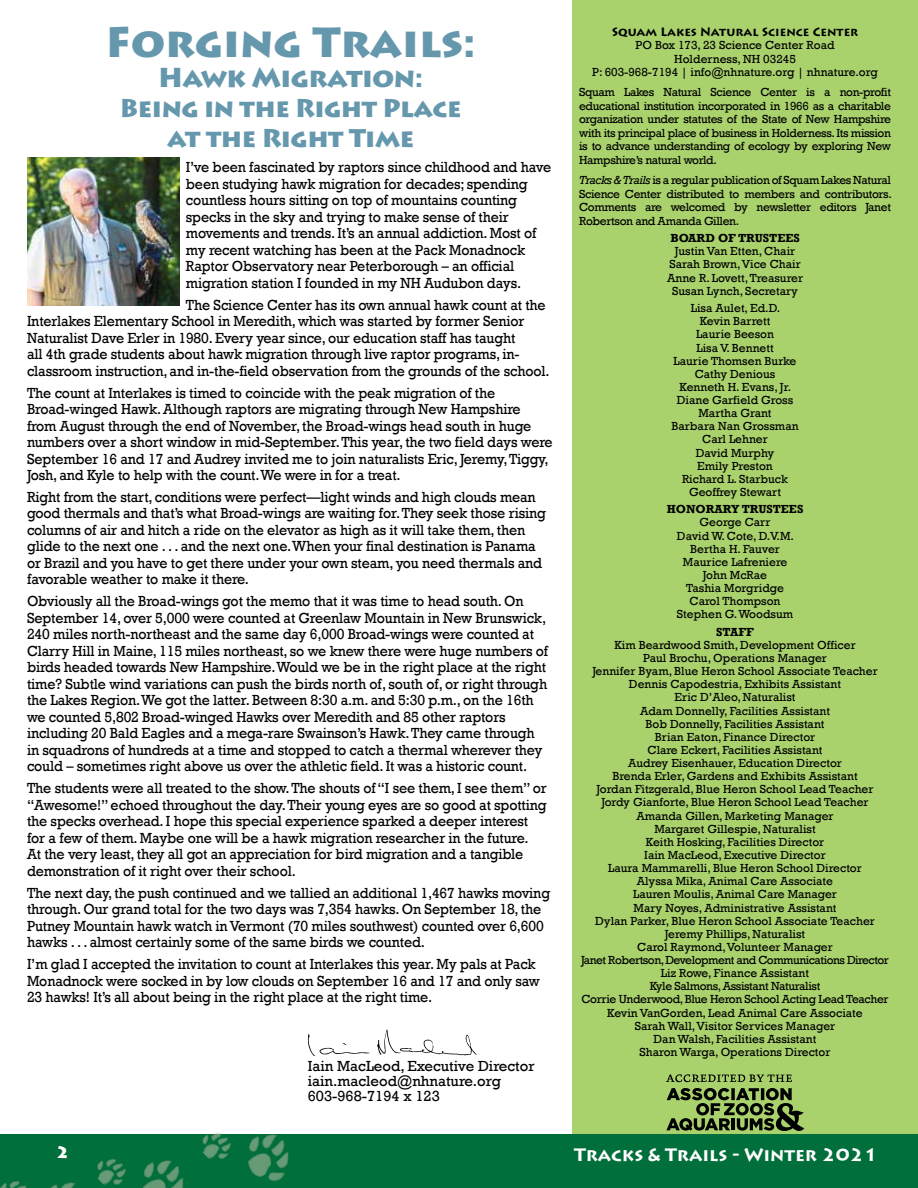
<style>
.page{position:relative;width:918px;height:1188px;background:#fff}
.page>*{position:absolute;margin:0;border:0;box-sizing:border-box;transform-origin:0 0}
.t1{font:900 42px "Lithos Pro";color:#6698ad}
.t2{font:900 27px "Lithos Pro";letter-spacing:-.02em;color:#6698ad}
.t3{font:900 25.5px/30px "Lithos Pro";letter-spacing:-.02em;color:#6698ad;text-align:center}
.t4{font:700 18px "Lithos Pro";color:#fff}
.t5{font:900 16.5px "Lithos Pro";color:#fff}
.t6{font:15px/16.5px "Rockwell";letter-spacing:-.01em;color:#000;scale:.95 1}
.t7{font:15px/15px "Rockwell";letter-spacing:-.01em;color:#000}
.t8{font:12px/13.2px "Rockwell";color:#000;text-align:center}
.t9{font:700 12px "Rockwell";color:#000}
.t10{font:700 12px "Lithos Pro";color:#000}
.s1{font-style:italic}
</style>
<div class="page">
<div style="left:0;top:1134px;width:918px;height:54px;background:#006f3b"></div>
<img style="left:0;top:1181px;width:75px;height:7px">
<img style="left:202px;top:1132px;width:87px;height:50px">
<img style="left:97px;top:1158px;width:87px;height:30px">
<div style="left:572px;top:0;width:346px;height:1134px;background:#a9d26d"></div>
<svg style="left:308px;top:1034px;width:62px;height:22px"></svg>
<svg style="left:377px;top:1030px;width:100px;height:25px"></svg>
<img style="left:27px;top:157px;width:152px;height:149px">
<svg style="left:666px;top:1074px;width:126px;height:8px"></svg>
<svg style="left:666px;top:1088px;width:138px;height:43px"></svg>
<h1 class="t1" style="left:105px;top:16px;width:372px">Forging Trails:</h1>
<h2 class="t2" style="left:158px;top:60px;width:267px">Hawk Migration:</h2>
<h3 class="t3" style="left:120px;top:93px;width:343px">Being in the Right Place at the Right Time</h3>
<p class="t6" style="left:186px;top:159px;width:386px">I’ve been fascinated by raptors since childhood and have been studying hawk migration for decades; spending countless hours sitting on top of mountains counting specks in the sky and trying to make sense of their movements and trends. It’s an annual addiction. Most of my recent watching has been at the Pack Monadnock Raptor Observatory near Peterborough – an official migration station I founded in my NH Audubon days.</p>
<p class="t6" style="left:27px;top:297px;width:552px;text-indent:159px">The Science Center has its own annual hawk count at the Interlakes Elementary School in Meredith, which was started by former Senior Naturalist Dave Erler in 1980. Every year since, our education staff has taught<br>all 4th grade students about hawk migration through live raptor programs, in&shy;classroom instruction, and in-the-field observation from the grounds of the school.</p>
<p class="t6" style="left:27px;top:385px;width:555px">The count at Interlakes is timed to coincide with the peak migration of the Broad-winged Hawk. Although raptors are migrating through New Hampshire from August through the end of November, the Broad-wings head south in huge numbers over a short window in mid-September. This year, the two field days were September 16 and 17 and Audrey invited me to join naturalists Eric, Jeremy, Tiggy, Josh, and Kyle to help with the count. We were in for a treat.</p>
<p class="t6" style="left:27px;top:489px;width:548px">Right from the start, conditions were perfect—light winds and high clouds mean good thermals and that’s what Broad-wings are waiting for. They seek those rising columns of air and hitch a ride on the elevator as high as it will take them, then glide to the next one . . . and the next one. When your final destination is Panama or Brazil and you have to get there under your own steam, you need thermals and favorable weather to make it there.</p>
<p class="t6" style="left:27px;top:593px;width:550px">Obviously all the Broad-wings got the memo that it was time to head south. On September 14, over 5,000 were counted at Greenlaw Mountain in New Brunswick, 240 miles north-northeast and the same day 6,000 Broad-wings were counted at Clarry Hill in Maine, 115 miles northeast, so we knew there were huge numbers of birds headed towards New Hampshire. Would we be in the right place at the right time? Subtle wind variations can push the birds north of, south of, or right through the Lakes Region. We got the latter. Between 8:30 a.m. and 5:30 p.m., on the 16th we counted 5,802 Broad-winged Hawks over Meredith and 85 other raptors including 20 Bald Eagles and a mega-rare Swainson’s Hawk. They came through in squadrons of hundreds at a time and stopped to catch a thermal wherever they could – sometimes right above us over the athletic field. It was a historic count.</p>
<p class="t6" style="left:27px;top:780px;width:549px">The students were all treated to the show. The shouts of “I see them, I see them” or “Awesome!” echoed throughout the day. Their young eyes are so good at spotting the specks overhead. I hope this special experience sparked a deeper interest for a few of them. Maybe one will be a hawk migration researcher in the future.<br>At the very least, they all got an appreciation for bird migration and a tangible demonstration of it right over their school.</p>
<p class="t6" style="left:27px;top:885px;width:552px">The next day, the push continued and we tallied an additional 1,467 hawks moving through. Our grand total for the two days was 7,354 hawks. On September 18, the Putney Mountain hawk watch in Vermont (70 miles southwest) counted over 6,600 hawks . . . almost certainly some of the same birds we counted.</p>
<p class="t6" style="left:27px;top:956px;width:541px">I’m glad I accepted the invitation to count at Interlakes this year. My pals at Pack<br>Monadnock were socked in by low clouds on September 16 and 17 and only saw<br>23 hawks! It’s all about being in the right place at the right time.</p>
<p class="t7" style="left:308px;top:1059px;width:228px">Iain MacLeod, Executive Director iain.macleod@nhnature.org<br>603-968-7194 x 123</p>
<p class="t10" style="left:612px;top:24px;width:248px">Squam Lakes Natural Science Center</p>
<p class="t8" style="left:592px;top:39px;width:287px">PO Box 173, 23 Science Center Road<br>Holderness, NH 03245<br>P: 603-968-7194 | info@nhnature.org | nhnature.org</p>
<p class="t8" style="left:579px;top:86px;width:313px;text-align:justify">Squam Lakes Natural Science Center is a non-profit educational institution incorporated in 1966 as a charitable organization under statutes of the State of New Hampshire with its principal place of business in Holderness. Its mission is to advance understanding of ecology by exploring New Hampshire’s natural world.</p>
<p class="t8" style="left:579px;top:174px;width:314px;text-align:justify"><span class="s1">Tracks &amp; Trails</span> is a regular publication of Squam Lakes Natural Science Center distributed to members and contributors.<br>Comments are welcomed by newsletter editors Janet Robertson and Amanda Gillen.</p>
<p class="t9" style="left:670px;top:231px;width:131px">BOARD OF TRUSTEES</p>
<p class="t8" style="left:667px;top:245px;width:137px">Justin Van Etten, Chair<br>Sarah Brown, Vice Chair<br>Anne R. Lovett, Treasurer<br>Susan Lynch, Secretary</p>
<p class="t8" style="left:672px;top:302px;width:129px">Lisa Aulet, Ed.D.<br>Kevin Barrett<br>Laurie Beeson<br>Lisa V. Bennett<br>Laurie Thomsen Burke<br>Cathy Denious<br>Kenneth H. Evans, Jr.<br>Diane Garfield Gross<br>Martha Grant<br>Barbara Nan Grossman<br>Carl Lehner<br>David Murphy<br>Emily Preston<br>Richard L. Starbuck<br>Geoffrey Stewart</p>
<p class="t9" style="left:667px;top:502px;width:138px">HONORARY TRUSTEES</p>
<p class="t8" style="left:677px;top:516px;width:119px">George Carr<br>David W. Cote, D.V.M.<br>Bertha H. Fauver<br>Maurice Lafreniere<br>John McRae<br>Tashia Morgridge<br>Carol Thompson<br>Stephen G. Woodsum</p>
<p class="t9" style="left:716px;top:625px;width:40px">STAFF</p>
<p class="t8" style="left:581px;top:639px;width:309px">Kim Beardwood Smith, Development Officer<br>Paul Brochu, Operations Manager<br>Jennifer Byam, Blue Heron School Associate Teacher Dennis Capodestria, Exhibits Assistant<br>Eric D’Aleo, Naturalist<br>Adam Donnelly, Facilities Assistant<br>Bob Donnelly, Facilities Assistant<br>Brian Eaton, Finance Director<br>Clare Eckert, Facilities Assistant<br>Audrey Eisenhauer, Education Director<br>Brenda Erler, Gardens and Exhibits Assistant<br>Jordan Fitzgerald, Blue Heron School Lead Teacher Jordy Gianforte, Blue Heron School Lead Teacher Amanda Gillen, Marketing Manager<br>Margaret Gillespie, Naturalist<br>Keith Hosking, Facilities Director<br>Iain MacLeod, Executive Director<br>Laura Mammarelli, Blue Heron School Director<br>Alyssa Mika, Animal Care Associate<br>Lauren Moulis, Animal Care Manager<br>Mary Noyes, Administrative Assistant<br>Dylan Parker, Blue Heron School Associate Teacher Jeremy Phillips, Naturalist<br>Carol Raymond, Volunteer Manager<br>Janet Robertson, Development and Communications Director Liz Rowe, Finance Assistant<br>Kyle Salmons, Assistant Naturalist<br>Corrie Underwood, Blue Heron School Acting Lead Teacher Kevin VanGorden, Lead Animal Care Associate<br>Sarah Wall, Visitor Services Manager<br>Dan Walsh, Facilities Assistant<br>Sharon Warga, Operations Director</p>
<p class="t5" style="left:56px;top:1142px;width:15px">2</p>
<p class="t4" style="left:574px;top:1144px;width:305px">Tracks &amp; Trails - Winter 2021</p>
</div>
